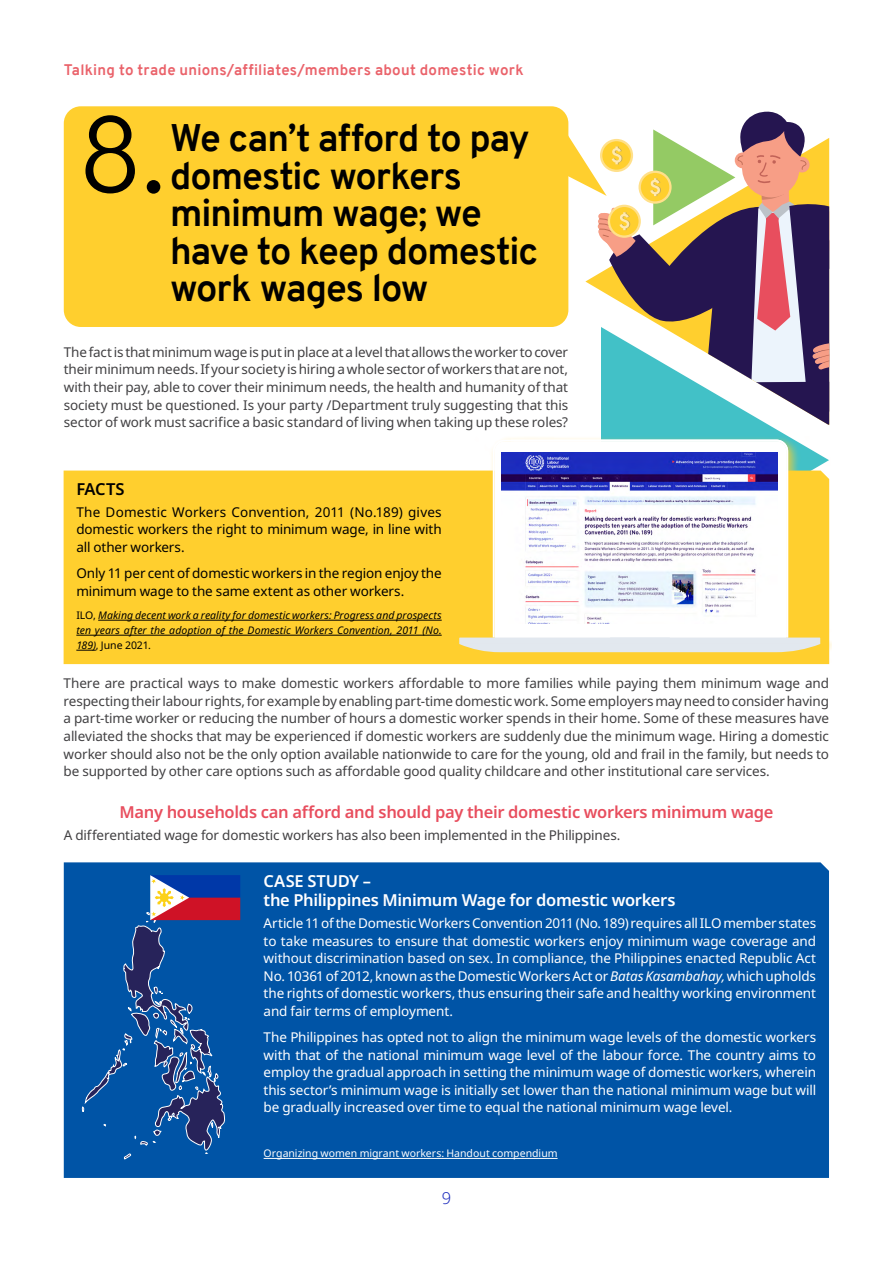
<style>
.page{position:relative;width:893px;height:1263px;background:#fff}
.page>*{position:absolute;margin:0;border:0;box-sizing:border-box;transform-origin:0 0}
.t1{font:300 108px "Overpass";color:#000}
.t2{font:700 37.5px/37.5px "Overpass";letter-spacing:-.025em;color:#000}
.t3{font:600 16.5px "Noto Sans";letter-spacing:-.02em;color:#e84e5e}
.t4{font:600 16.5px/19.5px "Noto Sans";letter-spacing:-.02em;color:#fff}
.t5{font:600 16.5px "Noto Sans";letter-spacing:-.015em;color:#000}
.t6{font:300 16.5px "Noto Sans";color:#1e2dbe}
.t7{font:700 15px "Overpass";letter-spacing:.015em;color:#ea626a}
.t8{font:13.5px/17.5px "Noto Sans";letter-spacing:-.01em;color:#414042;text-align:justify}
.t9{font:13.5px/17.5px "Noto Sans";letter-spacing:-.01em;color:#fff;text-align:justify}
.t10{font:13.5px/17.5px "Noto Sans";letter-spacing:-.01em;color:#000;text-align:justify}
.t11{font:italic 10.5px/15px "Noto Sans";letter-spacing:.005em;color:#000;text-align:justify}
.t12{font:10.5px "Noto Sans";color:#fff}
.s1{font-style:normal}
.s2{font-style:italic}
</style>
<div class="page">
<div style="left:601px;top:425px;width:187px;height:11px;background:#42c1c7"></div>
<div style="left:64px;top:862px;width:765px;height:316px;background:#0054a6"></div>
<hr style="left:264px;top:1158px;width:294px;height:1px;background:#fff">
<div style="left:64px;top:471px;width:391px;height:193px;background:#ffcf2e"></div>
<hr style="left:98px;top:620px;width:344px;height:1px;background:#000">
<hr style="left:76px;top:635px;width:366px;height:1px;background:#000">
<svg style="left:76px;top:650px;width:20px;height:1px"></svg>
<div style="left:455px;top:436px;width:377px;height:228px;background:#ffcf2e;opacity:.75"></div>
<svg style="left:493px;top:440px;width:18px;height:197px"></svg>
<img style="left:514px;top:441px;width:272px;height:196px">
<img style="left:516px;top:443px;width:269px;height:188px">
<svg style="left:459px;top:637px;width:361px;height:15px;background:#e4e7e6"></svg>
<img style="left:502px;top:452px;width:276px;height:171px">
<svg style="left:564px;top:111px;width:265px;height:314px"></svg>
<div style="left:64px;top:106px;width:504px;height:221px;background:#ffcf2e;border-radius:17px"></div>
<div style="left:79px;top:891px;width:158px;height:279px;background:#0054a6"></div>
<svg style="left:82px;top:875px;width:158px;height:284px"></svg>
<p class="t7" style="left:64px;top:59px;width:461px">Talking to trade unions/affiliates/members about domestic work</p>
<h1 class="t1" style="left:77px;top:77px;width:90px">8.</h1>
<h2 class="t2" style="left:170px;top:120px;width:370px">We can’t afford to pay domestic workers minimum wage; we have to keep domestic work wages low</h2>
<p class="t8" style="left:64px;top:343px;width:506px">The fact is that minimum wage is put in place at a level that allows the worker to cover their minimum needs. If your society is hiring a whole sector of workers that are not, with their pay, able to cover their minimum needs, the health and humanity of that society must be questioned. Is your party /Department truly suggesting that this sector of work must sacrifice a basic standard of living when taking up these roles?</p>
<p class="t5" style="left:76px;top:477px;width:50px">FACTS</p>
<p class="t10" style="left:76px;top:503px;width:367px">The Domestic Workers Convention, 2011 (No.189) gives domestic workers the right to minimum wage, in line with all other workers.</p>
<p class="t10" style="left:76px;top:565px;width:367px">Only 11 per cent of domestic workers in the region enjoy the minimum wage to the same extent as other workers.</p>
<p class="t11" style="left:76px;top:608px;width:367px"><span class="s1">ILO,</span> Making decent work a reality for domestic workers: Progress and prospects ten years after the adoption of the Domestic Workers Convention, 2011 (No.<br>189)<span class="s1">, June 2021.</span></p>
<p class="t8" style="left:64px;top:675px;width:767px">There are practical ways to make domestic workers affordable to more families while paying them minimum wage and respecting their labour rights, for example by enabling part-time domestic work. Some employers may need to consider having a part-time worker or reducing the number of hours a domestic worker spends in their home. Some of these measures have alleviated the shocks that may be experienced if domestic workers are suddenly due the minimum wage. Hiring a domestic worker should also not be the only option available nationwide to care for the young, old and frail in the family, but needs to be supported by other care options such as affordable good quality childcare and other institutional care services.</p>
<p class="t3" style="left:120px;top:800px;width:655px">Many households can afford and should pay their domestic workers minimum wage</p>
<p class="t8" style="left:64px;top:826px;width:558px">A differentiated wage for domestic workers has also been implemented in the Philippines.</p>
<p class="t4" style="left:264px;top:871px;width:413px">CASE STUDY –<br>the Philippines Minimum Wage for domestic workers</p>
<p class="t9" style="left:264px;top:915px;width:554px">Article 11 of the Domestic Workers Convention 2011 (No. 189) requires all ILO member states to take measures to ensure that domestic workers enjoy minimum wage coverage and without discrimination based on sex. In compliance, the Philippines enacted Republic Act No. 10361 of 2012, known as the Domestic Workers Act or <span class="s2">Batas Kasambahay,</span> which upholds the rights of domestic workers, thus ensuring their safe and healthy working environment and fair terms of employment.</p>
<p class="t9" style="left:264px;top:1029px;width:554px">The Philippines has opted not to align the minimum wage levels of the domestic workers with that of the national minimum wage level of the labour force. The country aims to employ the gradual approach in setting the minimum wage of domestic workers, wherein this sector’s minimum wage is initially set lower than the national minimum wage but will be gradually increased over time to equal the national minimum wage level.</p>
<p class="t12" style="left:264px;top:1146px;width:295px">Organizing women migrant workers: Handout compendium</p>
<p class="t6" style="left:442px;top:1186px;width:11px">9</p>
</div>
